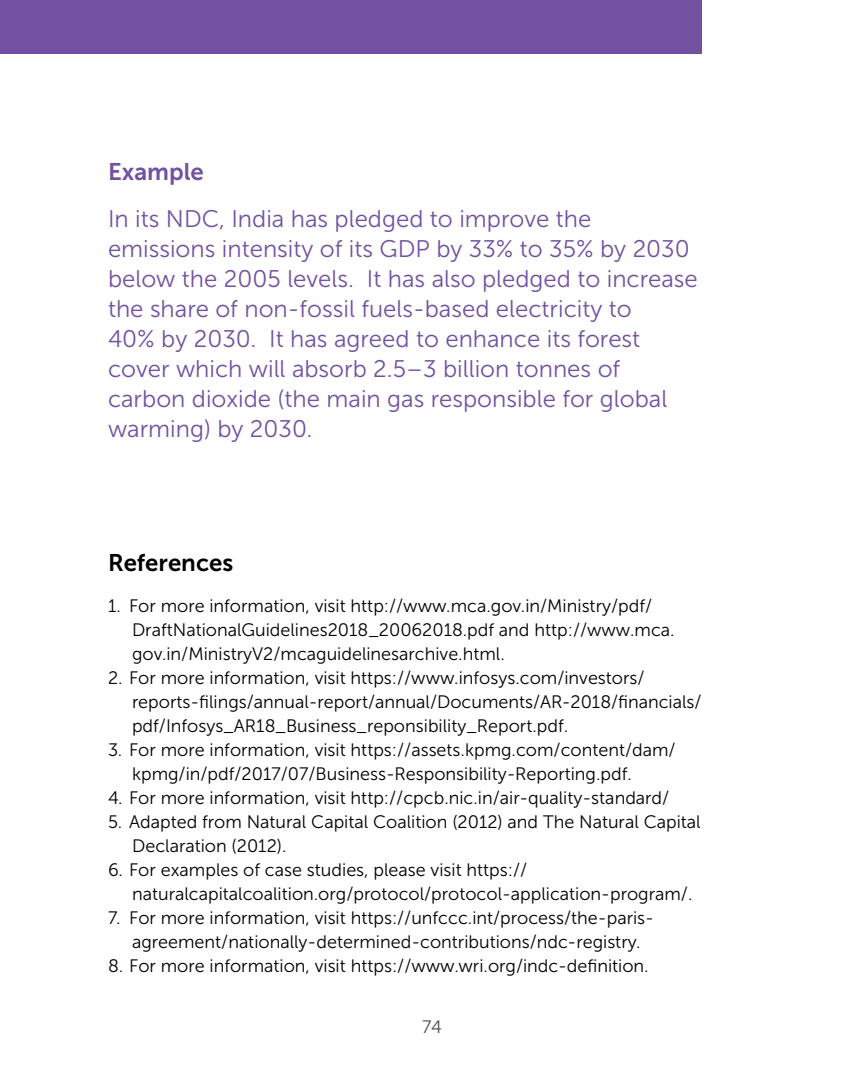
<style>
.page{position:relative;width:864px;height:1080px;background:#fff}
.page>*{position:absolute;margin:0;border:0;box-sizing:border-box;transform-origin:0 0}
.t1{font:24px/30px "Museo Sans 300";color:#7251a1}
.t2{font:24px "Museo Sans 700";color:#000}
.t3{font:24px "Museo Sans 700";color:#7251a1}
.t4{font:18px/24px "Museo Sans 300";color:#000}
.t5{font:18px "Museo Sans 300";color:#4d4d4f}
</style>
<div class="page">
<hr style="left:863px;top:0;width:1px;height:1080px;background:#eb5a31">
<div style="left:0;top:0;width:702px;height:54px;background:#7251a1"></div>
<h1 class="t3" style="left:108px;top:158px;width:97px">Example</h1>
<p class="t1" style="left:108px;top:204px;width:591px">In its NDC, India has pledged to improve the emissions intensity of its GDP by 33% to 35% by 2030 below the 2005 levels. It has also pledged to increase the share of non-fossil fuels-based electricity to<br>40% by 2030. It has agreed to enhance its forest cover which will absorb 2.5–3 billion tonnes of carbon dioxide (the main gas responsible for global warming) by 2030.</p>
<h1 class="t2" style="left:108px;top:549px;width:127px">References</h1>
<p class="t4" style="left:132px;top:594px;width:544px;text-indent:-24px">1. For more information, visit http://www.mca.gov.in/Ministry/pdf/<br>DraftNationalGuidelines2018_20062018.pdf and http://www.mca. gov.in/MinistryV2/mcaguidelinesarchive.html.</p>
<p class="t4" style="left:132px;top:666px;width:571px;text-indent:-24px">2. For more information, visit https://www.infosys.com/investors/ reports-filings/annual-report/annual/Documents/AR-2018/financials/ pdf/Infosys_AR18_Business_reponsibility_Report.pdf.</p>
<p class="t4" style="left:132px;top:738px;width:545px;text-indent:-24px">3. For more information, visit https://assets.kpmg.com/content/dam/ kpmg/in/pdf/2017/07/Business-Responsibility-Reporting.pdf.</p>
<p class="t4" style="left:108px;top:786px;width:563px">4. For more information, visit http://cpcb.nic.in/air-quality-standard/</p>
<p class="t4" style="left:132px;top:810px;width:570px;text-indent:-24px">5. Adapted from Natural Capital Coalition (2012) and The Natural Capital<br>Declaration (2012).</p>
<p class="t4" style="left:132px;top:858px;width:562px;text-indent:-24px">6. For examples of case studies, please visit https:// naturalcapitalcoalition.org/protocol/protocol-application-program/.</p>
<p class="t4" style="left:108px;top:906px;width:548px;text-align:center">7. For more information, visit https://unfccc.int/process/the-paris&shy;agreement/nationally-determined-contributions/ndc-registry.</p>
<p class="t4" style="left:108px;top:954px;width:542px">8. For more information, visit https://www.wri.org/indc-definition.</p>
<p class="t5" style="left:422px;top:1017px;width:21px">74</p>
</div>
